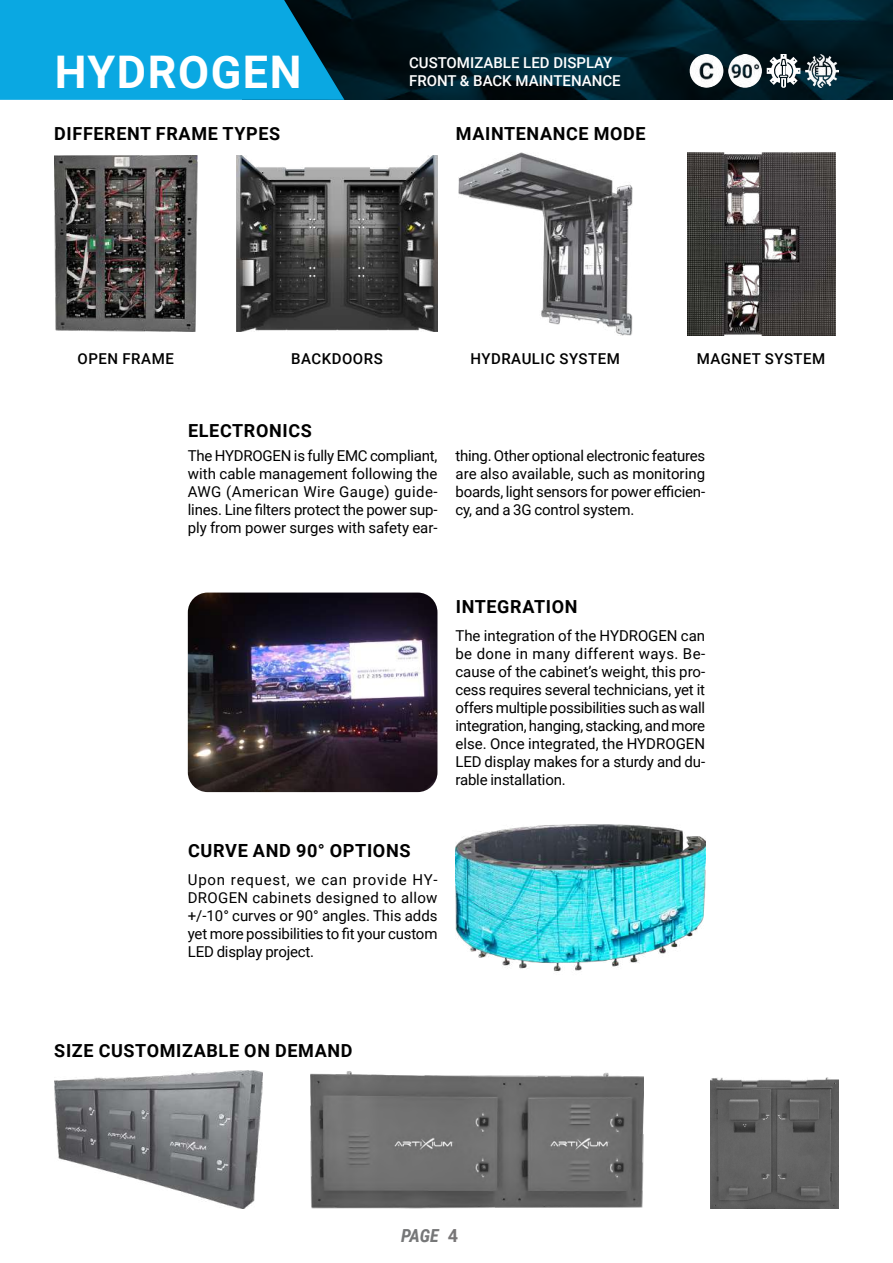
<style>
.page{position:relative;width:893px;height:1263px;background:#fff}
.page>*{position:absolute;margin:0;border:0;box-sizing:border-box;transform-origin:0 0}
.t1{font:700 45px "Roboto";letter-spacing:.035em;color:#fff}
.t2{font:700 18.15px "Roboto";letter-spacing:.035em;color:#000}
.t3{font:700 18px "Roboto";letter-spacing:.035em;color:#000}
.t4{font:italic 700 18px "Roboto Condensed";color:#767778}
.t5{font:15px/18px "Roboto";letter-spacing:-.015em;color:#000;text-align:justify}
.t6{font:500 15px "Roboto";letter-spacing:.035em;color:#000}
.t7{font:500 15px/18px "Roboto";color:#fff}
.s1{font-family:"Roboto";font-style:normal;color:#787677}
</style>
<div class="page">
<img style="left:344px;top:0;width:549px;height:100px">
<svg style="left:0;top:0;width:344px;height:100px;background:#099cd1"></svg>
<svg style="left:767px;top:54px;width:33px;height:34px"></svg>
<img style="left:805px;top:54px;width:34px;height:34px">
<img style="left:728px;top:54px;width:34px;height:34px;border-radius:17px">
<img style="left:690px;top:54px;width:33px;height:34px;border-radius:17px">
<img style="left:54px;top:1070px;width:209px;height:139px">
<img style="left:311px;top:1071px;width:332px;height:138px">
<img style="left:710px;top:1077px;width:129px;height:132px">
<img style="left:54px;top:156px;width:144px;height:176px">
<img style="left:236px;top:156px;width:201px;height:176px">
<img style="left:458px;top:152px;width:174px;height:184px">
<img style="left:687px;top:152px;width:148px;height:184px">
<img style="left:455px;top:825px;width:250px;height:147px">
<img style="left:188px;top:592px;width:249px;height:200px">
<h1 class="t1" style="left:55px;top:40px;width:248px">HYDROGEN</h1>
<p class="t7" style="left:409px;top:53px;width:213px">CUSTOMIZABLE LED DISPLAY<br>FRONT &amp; BACK MAINTENANCE</p>
<p class="t3" style="left:54px;top:120px;width:227px">DIFFERENT FRAME TYPES</p>
<p class="t3" style="left:456px;top:120px;width:191px">MAINTENANCE MODE</p>
<p class="t6" style="left:78px;top:348px;width:98px">OPEN FRAME</p>
<p class="t6" style="left:291px;top:348px;width:93px">BACKDOORS</p>
<p class="t3" style="left:188px;top:417px;width:125px">ELECTRONICS</p>
<p class="t6" style="left:470px;top:348px;width:151px">HYDRAULIC SYSTEM</p>
<p class="t6" style="left:697px;top:348px;width:130px">MAGNET SYSTEM</p>
<p class="t5" style="left:188px;top:446px;width:251px">The HYDROGEN is fully EMC compliant, with cable management following the AWG (American Wire Gauge) guide&shy;lines. Line filters protect the power sup&shy;ply from power surges with safety ear-</p>
<p class="t5" style="left:455px;top:446px;width:251px">thing. Other optional electronic features are also available, such as monitoring boards, light sensors for power efficien&shy;cy, and a 3G control system.</p>
<p class="t3" style="left:456px;top:594px;width:123px">INTEGRATION</p>
<p class="t5" style="left:455px;top:626px;width:251px">The integration of the HYDROGEN can be done in many different ways. Be&shy;cause of the cabinet’s weight, this pro&shy;cess requires several technicians, yet it offers multiple possibilities such as wall integration, hanging, stacking, and more else. Once integrated, the HYDROGEN LED display makes for a sturdy and du&shy;rable installation.</p>
<p class="t2" style="left:188px;top:837px;width:224px">CURVE AND 90° OPTIONS</p>
<p class="t5" style="left:188px;top:870px;width:251px">Upon request, we can provide HY-DROGEN cabinets designed to allow +/-10° curves or 90° angles. This adds yet more possibilities to fit your custom LED display project.</p>
<p class="t3" style="left:54px;top:1038px;width:300px">SIZE CUSTOMIZABLE ON DEMAND</p>
<p class="t4" style="left:401px;top:1223px;width:59px">PAGE <span class="s1">4</span></p>
</div>
